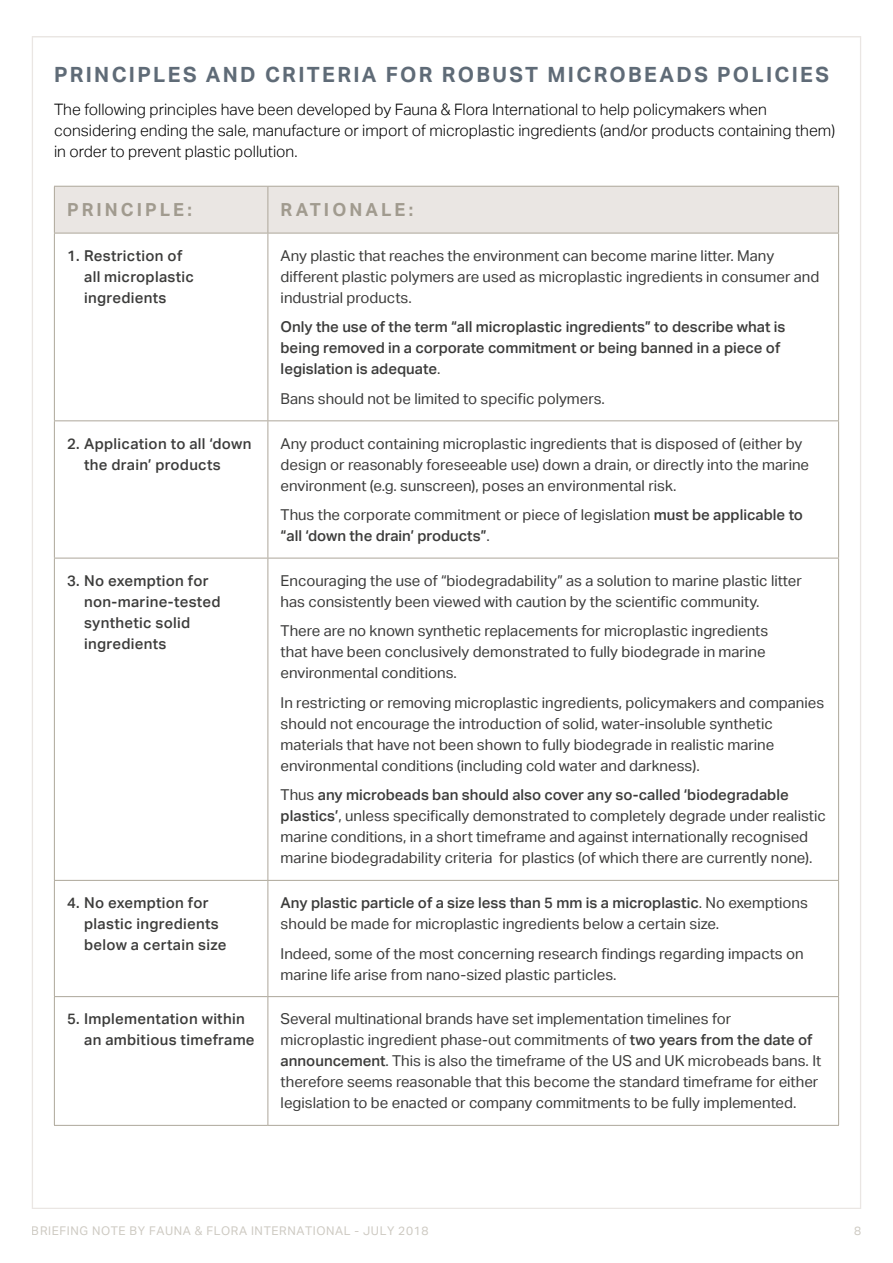
<style>
.page{position:relative;width:893px;height:1263px;background:#fff}
.page>*{position:absolute;margin:0;border:0;box-sizing:border-box;transform-origin:0 0}
.t1{font:700 21px "Aktiv Grotesk";letter-spacing:.11em;color:#5f6b77}
.t2{font:700 18px "Aktiv Grotesk";letter-spacing:.17em;color:#a19b8f}
.t3{font:300 15.75px/21px "Aktiv Grotesk";color:#000}
.t4{font:15px/21px "Aktiv Grotesk";color:#3c3c3b}
.t5{font:500 15px/21px "Aktiv Grotesk";letter-spacing:.02em;color:#3c3c3b}
.t6{font:500 15px/21px "Aktiv Grotesk";color:#3c3c3b}
.t7{font:12px "Aktiv Grotesk";letter-spacing:.05em;color:#ada79a}
.s1{font-weight:400}
.s2{font-weight:500}
</style>
<div class="page">
<div style="left:55px;top:187px;width:783px;height:46px;background:#eae6e3"></div>
<hr style="left:54px;top:186px;width:214px;height:1px;background:#ada79a">
<hr style="left:54px;top:187px;width:1px;height:46px;background:#ada79a">
<hr style="left:268px;top:186px;width:571px;height:1px;background:#ada79a">
<hr style="left:267px;top:187px;width:1px;height:46px;background:#ada79a">
<hr style="left:838px;top:187px;width:1px;height:46px;background:#ada79a">
<hr style="left:54px;top:233px;width:214px;height:1px;background:#ada79a">
<hr style="left:54px;top:233px;width:1px;height:187px;background:#ada79a">
<hr style="left:268px;top:233px;width:571px;height:1px;background:#ada79a">
<hr style="left:267px;top:233px;width:1px;height:187px;background:#ada79a">
<hr style="left:838px;top:233px;width:1px;height:187px;background:#ada79a">
<hr style="left:54px;top:420px;width:214px;height:1px;background:#ada79a">
<hr style="left:54px;top:421px;width:1px;height:137px;background:#ada79a">
<hr style="left:268px;top:420px;width:571px;height:1px;background:#ada79a">
<hr style="left:267px;top:421px;width:1px;height:137px;background:#ada79a">
<hr style="left:838px;top:421px;width:1px;height:137px;background:#ada79a">
<hr style="left:54px;top:558px;width:214px;height:1px;background:#ada79a">
<hr style="left:54px;top:558px;width:1px;height:322px;background:#ada79a">
<hr style="left:268px;top:558px;width:571px;height:1px;background:#ada79a">
<hr style="left:267px;top:558px;width:1px;height:322px;background:#ada79a">
<hr style="left:838px;top:558px;width:1px;height:322px;background:#ada79a">
<hr style="left:54px;top:880px;width:214px;height:1px;background:#ada79a">
<hr style="left:54px;top:881px;width:1px;height:115px;background:#ada79a">
<hr style="left:268px;top:880px;width:571px;height:1px;background:#ada79a">
<hr style="left:267px;top:881px;width:1px;height:115px;background:#ada79a">
<hr style="left:838px;top:881px;width:1px;height:115px;background:#ada79a">
<hr style="left:54px;top:996px;width:214px;height:1px;background:#ada79a">
<hr style="left:54px;top:997px;width:1px;height:128px;background:#ada79a">
<hr style="left:268px;top:996px;width:571px;height:1px;background:#ada79a">
<hr style="left:267px;top:997px;width:1px;height:128px;background:#ada79a">
<hr style="left:838px;top:997px;width:1px;height:128px;background:#ada79a">
<hr style="left:54px;top:1125px;width:214px;height:1px;background:#ada79a">
<hr style="left:268px;top:1125px;width:571px;height:1px;background:#ada79a">
<h1 class="t1" style="left:54px;top:62px;width:776px">PRINCIPLES AND CRITERIA FOR ROBUST MICROBEADS POLICIES</h1>
<p class="t3" style="left:54px;top:99px;width:783px">The following principles have been developed by Fauna &amp; Flora International to help policymakers when considering ending the sale, manufacture or import of microplastic ingredients (and/or products containing them) in order to prevent plastic pollution.</p>
<p class="t2" style="left:67px;top:199px;width:126px">PRINCIPLE:</p>
<p class="t2" style="left:281px;top:199px;width:134px">RATIONALE:</p>
<p class="t5" style="left:84px;top:245px;width:111px;text-indent:-17px">1. Restriction of all microplastic ingredients</p>
<p class="t4" style="left:281px;top:245px;width:540px">Any plastic that reaches the environment can become marine litter. Many different plastic polymers are used as microplastic ingredients in consumer and industrial products.</p>
<p class="t6" style="left:281px;top:317px;width:506px">Only the use of the term “all microplastic ingredients” to describe what is being removed in a corporate commitment or being banned in a piece of legislation is adequate<span class="s1">.</span></p>
<p class="t4" style="left:281px;top:388px;width:326px">Bans should not be limited to specific polymers.</p>
<p class="t5" style="left:84px;top:433px;width:169px;text-indent:-17px">2. Application to all ‘down the drain’ products</p>
<p class="t4" style="left:281px;top:433px;width:530px">Any product containing microplastic ingredients that is disposed of (either by design or reasonably foreseeable use) down a drain, or directly into the marine environment (e.g. sunscreen), poses an environmental risk.</p>
<p class="t4" style="left:281px;top:504px;width:524px">Thus the corporate commitment or piece of legislation <span class="s2">must be applicable to “all ‘down the drain’ products”</span>.</p>
<p class="t5" style="left:84px;top:570px;width:138px;text-indent:-17px">3. No exemption for non-marine-tested synthetic solid ingredients</p>
<p class="t4" style="left:281px;top:570px;width:523px">Encouraging the use of “biodegradability” as a solution to marine plastic litter has consistently been viewed with caution by the scientific community.</p>
<p class="t4" style="left:281px;top:621px;width:489px">There are no known synthetic replacements for microplastic ingredients that have been conclusively demonstrated to fully biodegrade in marine environmental conditions.</p>
<p class="t4" style="left:281px;top:692px;width:545px">In restricting or removing microplastic ingredients, policymakers and companies should not encourage the introduction of solid, water-insoluble synthetic materials that have not been shown to fully biodegrade in realistic marine environmental conditions (including cold water and darkness).</p>
<p class="t4" style="left:281px;top:785px;width:547px">Thus <span class="s2">any microbeads ban should also cover any so-called ‘biodegradable plastics’</span>, unless specifically demonstrated to completely degrade under realistic marine conditions, in a short timeframe and against internationally recognised marine biodegradability criteria for plastics (of which there are currently none).</p>
<p class="t5" style="left:84px;top:892px;width:144px;text-indent:-17px">4. No exemption for plastic ingredients below a certain size</p>
<p class="t4" style="left:281px;top:892px;width:529px"><span class="s2">Any plastic particle of a size less than 5 mm is a microplastic</span>. No exemptions should be made for microplastic ingredients below a certain size.</p>
<p class="t4" style="left:281px;top:943px;width:524px">Indeed, some of the most concerning research findings regarding impacts on marine life arise from nano-sized plastic particles.</p>
<p class="t5" style="left:84px;top:1009px;width:172px;text-indent:-17px">5. Implementation within an ambitious timeframe</p>
<p class="t4" style="left:281px;top:1009px;width:542px">Several multinational brands have set implementation timelines for<br>microplastic ingredient phase-out commitments of <span class="s2">two years from the date of announcement</span>. This is also the timeframe of the US and UK microbeads bans. It therefore seems reasonable that this become the standard timeframe for either legislation to be enacted or company commitments to be fully implemented.</p>
<p class="t7" style="left:32px;top:1224px;width:398px">BRIEFING NOTE BY FAUNA &amp; FLORA INTERNATIONAL - JULY 2018</p>
<p class="t7" style="left:854px;top:1224px;width:9px">8</p>
</div>
